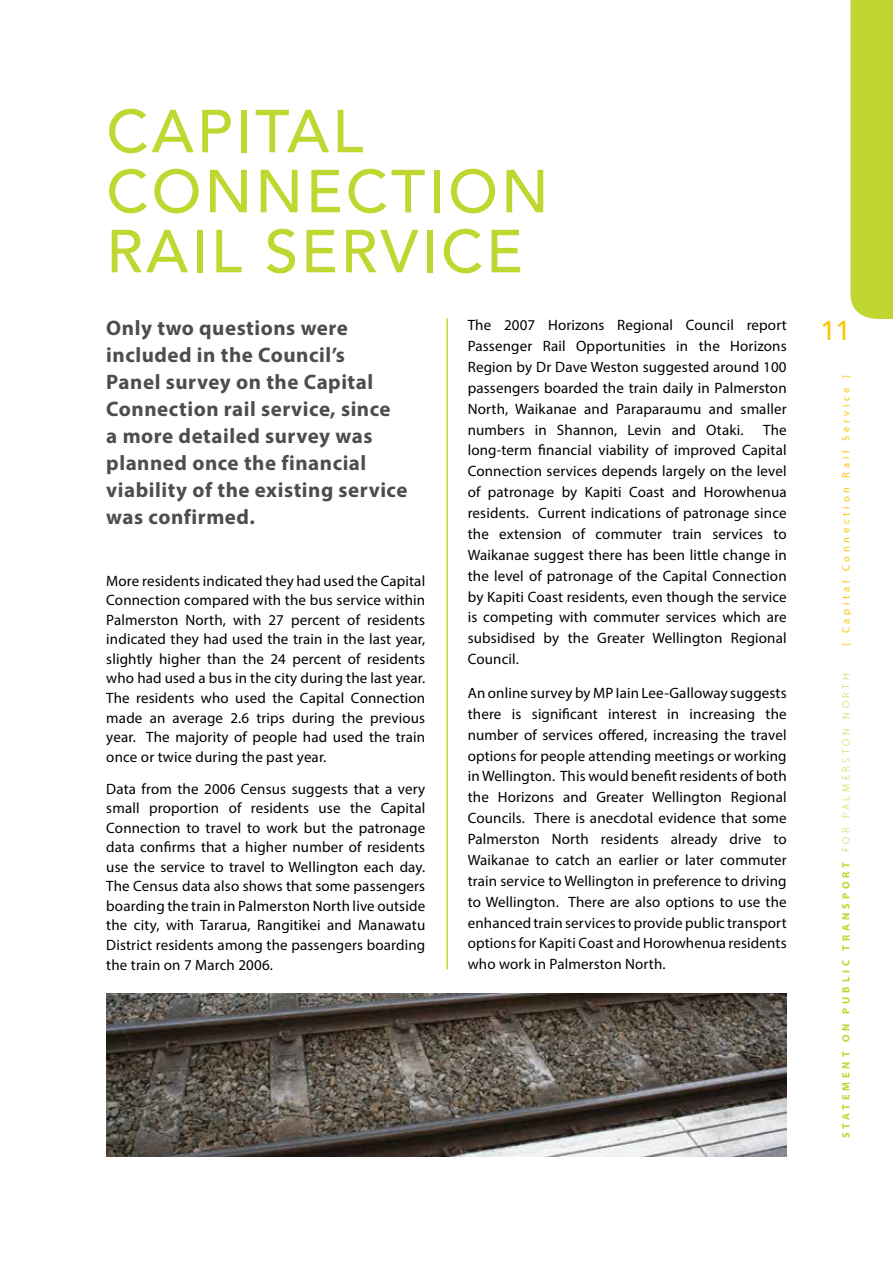
<style>
.page{position:relative;width:893px;height:1263px;background:#fff}
.page>*{position:absolute;margin:0;border:0;box-sizing:border-box;transform-origin:0 0}
.t1{font:500 60px/60px "Avenir";letter-spacing:.05em;color:#bfd730}
.t2{font:500 27px "Avenir";color:#f9c606}
.t3{font:700 21px/27px "Myriad Pro";letter-spacing:.025em;color:#4d4d4f}
.t4{font:15px/20.9px "Myriad Pro";letter-spacing:.01em;color:#000;text-align:justify}
.t5{font:700 10.5px "Myriad Pro";letter-spacing:.37em;color:#bfd730}
.t6{font:10.5px "Myriad Pro";letter-spacing:.35em;color:#f9c606}
.s1{font-weight:300}
</style>
<div class="page">
<div style="left:850px;top:0;width:43px;height:319px;background:#bfd730"></div>
<hr style="left:446px;top:319px;width:2px;height:650px;background:#bfd730">
<img style="left:106px;top:994px;width:681px;height:163px">
<h1 class="t1" style="left:106px;top:103px;width:444px">CAPITAL<br>CONNECTION<br>RAIL SERVICE</h1>
<h3 class="t3" style="left:106px;top:313px;width:303px">Only two questions were included in the Council’s<br>Panel survey on the Capital<br>Connection rail service, since<br>a more detailed survey was planned once the financial viability of the existing service was confirmed.</h3>
<p class="t4" style="left:106px;top:571px;width:320px;line-height:19.5px">More residents indicated they had used the Capital Connection compared with the bus service within Palmerston North, with 27 percent of residents indicated they had used the train in the last year, slightly higher than the 24 percent of residents who had used a bus in the city during the last year.<br>The residents who used the Capital Connection made an average 2.6 trips during the previous year. The majority of people had used the train once or twice during the past year.</p>
<p class="t4" style="left:106px;top:779px;width:320px;line-height:19.5px">Data from the 2006 Census suggests that a very small proportion of residents use the Capital Connection to travel to work but the patronage data confirms that a higher number of residents use the service to travel to Wellington each day.<br>The Census data also shows that some passengers boarding the train in Palmerston North live outside the city, with Tararua, Rangitikei and Manawatu District residents among the passengers boarding the train on 7 March 2006.</p>
<p class="t4" style="left:468px;top:314px;width:320px">The 2007 Horizons Regional Council report Passenger Rail Opportunities in the Horizons Region by Dr Dave Weston suggested around 100 passengers boarded the train daily in Palmerston North, Waikanae and Paraparaumu and smaller numbers in Shannon, Levin and Otaki.</p>
<p class="t4" style="left:468px;top:419px;width:320px;text-indent:295px">The long-term financial viability of improved Capital Connection services depends largely on the level of patronage by Kapiti Coast and Horowhenua residents. Current indications of patronage since the extension of commuter train services to Waikanae suggest there has been little change in the level of patronage of the Capital Connection by Kapiti Coast residents, even though the service is competing with commuter services which are subsidised by the Greater Wellington Regional Council.</p>
<p class="t4" style="left:468px;top:682px;width:320px">An online survey by MP Iain Lee-Galloway suggests there is significant interest in increasing the number of services offered, increasing the travel options for people attending meetings or working in Wellington. This would benefit residents of both the Horizons and Greater Wellington Regional Councils. There is anecdotal evidence that some Palmerston North residents already drive to Waikanae to catch an earlier or later commuter train service to Wellington in preference to driving to Wellington. There are also options to use the enhanced train services to provide public transport options for Kapiti Coast and Horowhenua residents who work in Palmerston North.</p>
<h2 class="t2" style="left:820px;top:315px;width:32px">11</h2>
<p class="t6" style="left:839px;top:646px;width:272px;rotate:-90deg">[ Capital Connection Rail Service ]</p>
<p class="t5" style="left:839px;top:1138px;width:466px;rotate:-90deg">STATEMENT ON PUBLIC TRANSPORT <span class="s1">FOR PALMERSTON NORTH</span></p>
</div>
